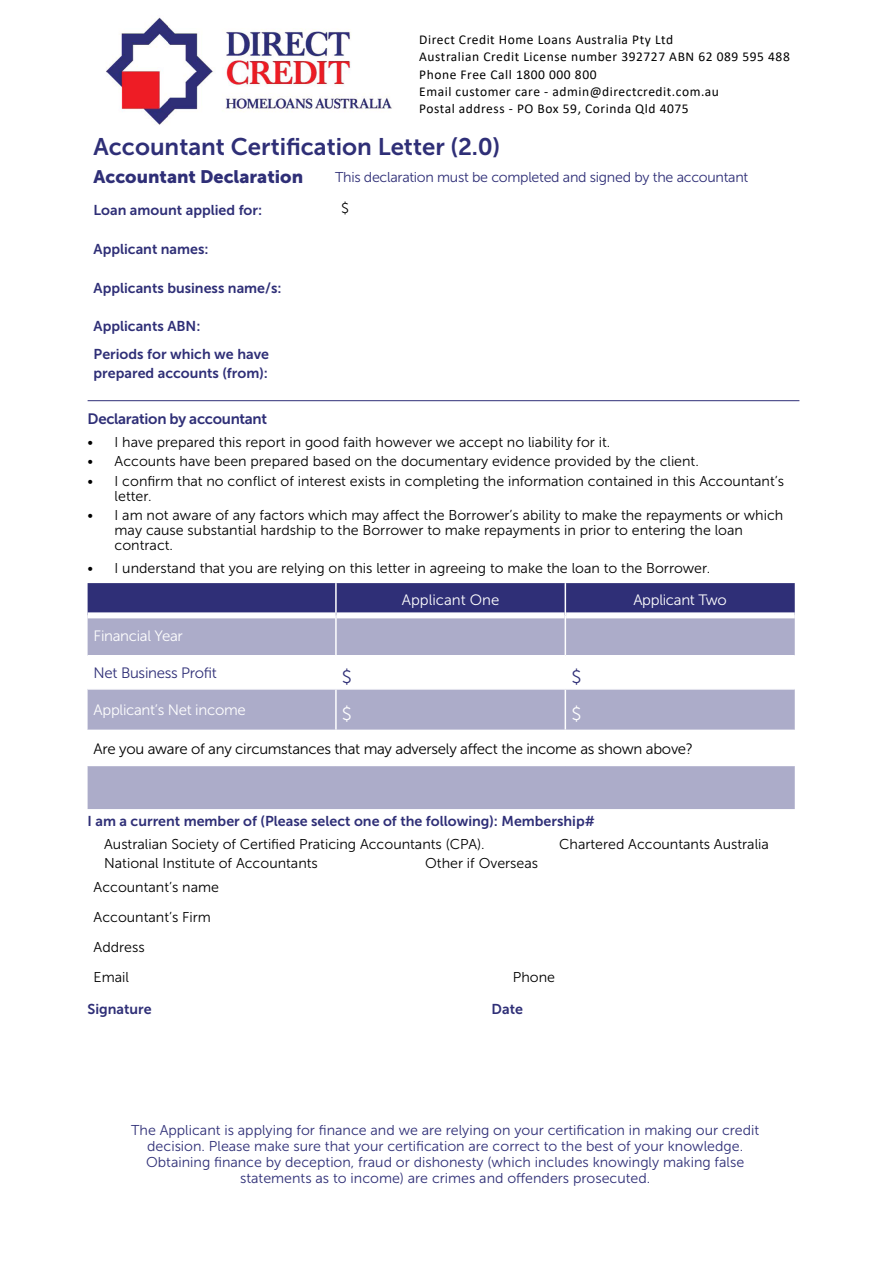
<style>
.page{position:relative;width:893px;height:1263px;background:#fff}
.page>*{position:absolute;margin:0;border:0;box-sizing:border-box;transform-origin:0 0}
.t1{font:24px "Museo Sans 700";color:#2f2f77}
.t2{font:18px "Museo Sans 900";color:#2f2f77}
.t3{font:18px "Museo Sans 300";color:#2f2f77}
.t4{font:18px "Museo Sans 300";color:#fff}
.t5{font:15px "Museo Sans 300";letter-spacing:-.02em;color:#000}
.t6{font:15px "Museo Sans 300";letter-spacing:-.02em;color:#fff}
.t7{font:15px "Museo Sans 700";letter-spacing:-.02em;color:#2f2f77}
.t8{font:15px "Museo Sans 300";letter-spacing:-.02em;color:#2f2f77}
.t9{font:15px "Museo Sans 300";color:#fff}
.t10{font:14.25px/15px "Museo Sans 300";color:#000}
.t11{font:14.25px/16.2px "Museo Sans 300";color:#2f2f77;text-align:center}
.t12{font:14.25px/28.3px "Museo Sans 700";color:#2f2f77}
.t13{font:14.25px "Museo Sans 300";letter-spacing:-.02em;color:#2f2f77}
.t14{font:13.5px/17.2px "Calibri";letter-spacing:.04em;color:#000}
</style>
<div class="page">
<img style="left:106px;top:17px;width:286px;height:108px">
<hr style="left:88px;top:400px;width:711px;height:1px;background:#2f2f77">
<div style="left:88px;top:583px;width:707px;height:29px;background:#2f2f77"></div>
<svg style="left:88px;top:618px;width:707px;height:191px;fill:#acacc9"></svg>
<div style="left:88px;top:730px;width:707px;height:35px;background:#fff"></div>
<hr style="left:565px;top:583px;width:1px;height:32px;background:#fff">
<hr style="left:565px;top:615px;width:1px;height:40px;background:#fff">
<hr style="left:565px;top:656px;width:1px;height:32px;background:#fff">
<hr style="left:88px;top:765px;width:248px;height:1px;background:#fff">
<hr style="left:336px;top:765px;width:229px;height:1px;background:#fff">
<hr style="left:565px;top:765px;width:230px;height:1px;background:#fff">
<hr style="left:565px;top:690px;width:1px;height:40px;background:#fff">
<hr style="left:88px;top:655px;width:248px;height:1px;background:#fff">
<hr style="left:336px;top:655px;width:229px;height:1px;background:#fff">
<hr style="left:565px;top:655px;width:230px;height:1px;background:#fff">
<hr style="left:88px;top:688px;width:248px;height:2px;background:#fff">
<hr style="left:336px;top:688px;width:229px;height:2px;background:#fff">
<hr style="left:565px;top:688px;width:230px;height:2px;background:#fff">
<hr style="left:335px;top:583px;width:2px;height:32px;background:#fff">
<hr style="left:335px;top:615px;width:2px;height:40px;background:#fff">
<hr style="left:335px;top:656px;width:2px;height:32px;background:#fff">
<hr style="left:335px;top:690px;width:2px;height:40px;background:#fff">
<p class="t14" style="left:419px;top:31px;width:372px">Direct Credit Home Loans Australia Pty Ltd<br>Australian Credit License number 392727 ABN 62 089 595 488<br>Phone Free Call 1800 000 800<br>Email customer care - admin@directcredit.com.au<br>Postal address - PO Box 59, Corinda Qld 4075</p>
<h1 class="t1" style="left:94px;top:134px;width:408px">Accountant Certification Letter (2.0)</h1>
<p class="t2" style="left:94px;top:167px;width:211px">Accountant Declaration</p>
<p class="t13" style="left:335px;top:169px;width:415px">This declaration must be completed and signed by the accountant</p>
<p class="t10" style="left:341px;top:200px;width:9px">$</p>
<p class="t12" style="left:94px;top:196px;width:170px">Loan amount applied for:</p>
<p class="t12" style="left:94px;top:235px;width:117px">Applicant names:</p>
<p class="t12" style="left:94px;top:273px;width:189px">Applicants business name/s:</p>
<p class="t12" style="left:94px;top:311px;width:177px">Applicants ABN:<br>Periods for which we have</p>
<p class="t12" style="left:94px;top:358px;width:176px">prepared accounts (from):</p>
<p class="t7" style="left:88px;top:410px;width:181px">Declaration by accountant</p>
<p class="t10" style="left:88px;top:435px;width:524px">• I have prepared this report in good faith however we accept no liability for it.</p>
<p class="t10" style="left:88px;top:454px;width:613px">• Accounts have been prepared based on the documentary evidence provided by the client.</p>
<p class="t10" style="left:115px;top:473px;width:671px;text-indent:-27px">• I confirm that no conflict of interest exists in completing the information contained in this Accountant’s letter.</p>
<p class="t10" style="left:115px;top:507px;width:670px;text-indent:-27px">• I am not aware of any factors which may affect the Borrower’s ability to make the repayments or which may cause substantial hardship to the Borrower to make repayments in prior to entering the loan contract.</p>
<p class="t10" style="left:88px;top:560px;width:624px">• I understand that you are relying on this letter in agreeing to make the loan to the Borrower.</p>
<p class="t9" style="left:402px;top:592px;width:99px">Applicant One</p>
<p class="t6" style="left:633px;top:592px;width:95px">Applicant Two</p>
<p class="t6" style="left:94px;top:628px;width:91px">Financial Year</p>
<p class="t8" style="left:94px;top:665px;width:125px">Net Business Profit</p>
<p class="t3" style="left:342px;top:667px;width:12px">$</p>
<p class="t3" style="left:571px;top:667px;width:12px">$</p>
<p class="t6" style="left:94px;top:702px;width:154px">Applicant’s Net income</p>
<p class="t4" style="left:342px;top:704px;width:12px">$</p>
<p class="t4" style="left:571px;top:704px;width:12px">$</p>
<p class="t5" style="left:94px;top:740px;width:601px">Are you aware of any circumstances that may adversely affect the income as shown above?</p>
<p class="t12" style="left:88px;top:807px;width:509px">I am a current member of (Please select one of the following): Membership#</p>
<p class="t10" style="left:104px;top:837px;width:382px">Australian Society of Certified Praticing Accountants (CPA).</p>
<p class="t10" style="left:559px;top:837px;width:211px">Chartered Accountants Australia</p>
<p class="t10" style="left:104px;top:855px;width:215px">National Institute of Accountants</p>
<p class="t10" style="left:425px;top:855px;width:114px">Other if Overseas</p>
<p class="t10" style="left:94px;top:873px;width:127px;line-height:29.7px">Accountant’s name<br>Accountant’s Firm<br>Address<br>Email</p>
<p class="t10" style="left:513px;top:969px;width:44px">Phone</p>
<p class="t12" style="left:88px;top:995px;width:66px">Signature</p>
<p class="t12" style="left:492px;top:995px;width:33px">Date</p>
<p class="t11" style="left:131px;top:1122px;width:630px">The Applicant is applying for finance and we are relying on your certification in making our credit decision. Please make sure that your certification are correct to the best of your knowledge.<br>Obtaining finance by deception, fraud or dishonesty (which includes knowingly making false statements as to income) are crimes and offenders prosecuted.</p>
</div>
